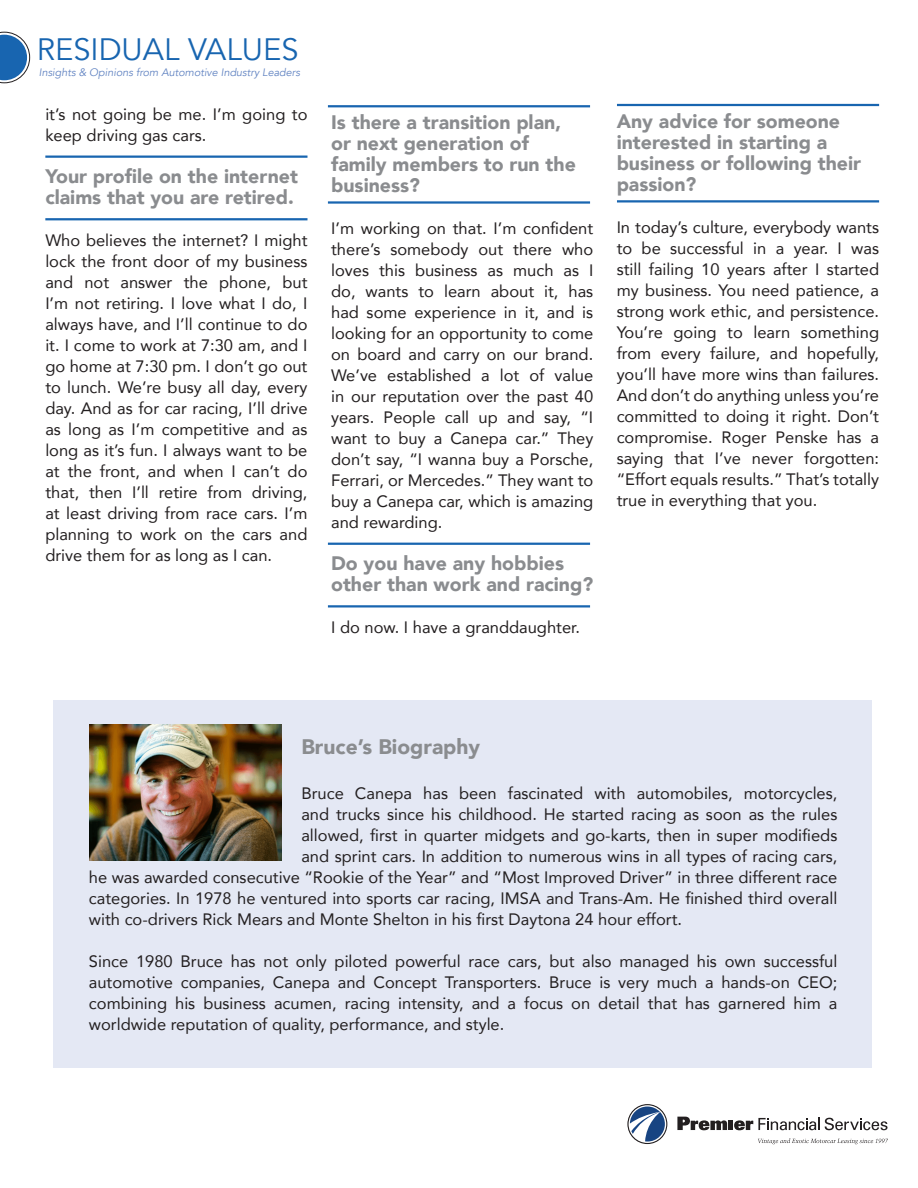
<style>
.page{position:relative;width:918px;height:1188px;background:#fff}
.page>*{position:absolute;margin:0;border:0;box-sizing:border-box;transform-origin:0 0}
.t1{font:30.9px "Avenir";color:#1865b0}
.t2{font:900 21px "Avenir";color:#8a8c8f}
.t3{font:900 19.5px/21px "Avenir";color:#8a8c8f}
.t4{font:16.5px/21px "Avenir";color:#231f20;text-align:justify}
.t5{font:italic 10.8px "Avenir";color:#6284c2}
</style>
<div class="page">
<div style="left:53px;top:700px;width:818px;height:368px;background:#e4e8f4"></div>
<svg style="left:0;top:32px;width:30px;height:51px"></svg>
<svg style="left:627px;top:1104px;width:40px;height:40px"></svg>
<svg style="left:677px;top:1117px;width:211px;height:13px"></svg>
<svg style="left:758px;top:1138px;width:130px;height:6px"></svg>
<hr style="left:45px;top:156px;width:262px;height:2px;background:#1865b0">
<hr style="left:45px;top:218px;width:262px;height:2px;background:#1865b0">
<img style="left:90px;top:724px;width:192px;height:137px">
<hr style="left:617px;top:104px;width:262px;height:2px;background:#1865b0">
<hr style="left:617px;top:200px;width:262px;height:2px;background:#1865b0">
<hr style="left:328px;top:105px;width:262px;height:2px;background:#1865b0">
<hr style="left:328px;top:201px;width:262px;height:3px;background:#1865b0">
<hr style="left:328px;top:543px;width:262px;height:2px;background:#1865b0">
<hr style="left:328px;top:605px;width:262px;height:3px;background:#1865b0">
<p class="t1" style="left:37px;top:31px;width:263px">RESIDUAL VALUES</p>
<p class="t5" style="left:39px;top:66px;width:263px">Insights &amp; Opinions from Automotive Industry Leaders</p>
<p class="t4" style="left:45px;top:104px;width:264px">it’s not going be me. I’m going to keep driving gas cars.</p>
<p class="t3" style="left:45px;top:166px;width:254px">Your profile on the internet claims that you are retired.</p>
<p class="t4" style="left:45px;top:230px;width:264px">Who believes the internet? I might lock the front door of my business and not answer the phone, but I’m not retiring. I love what I do, I always have, and I’ll continue to do it. I come to work at 7:30 am, and I go home at 7:30 pm. I don’t go out to lunch. We’re busy all day, every day. And as for car racing, I’ll drive as long as I’m competitive and as long as it’s fun. I always want to be at the front, and when I can’t do that, then I’ll retire from driving, at least driving from race cars. I’m planning to work on the cars and drive them for as long as I can.</p>
<p class="t3" style="left:331px;top:111px;width:246px">Is there a transition plan, or next generation of family members to run the business?</p>
<p class="t4" style="left:331px;top:217px;width:264px">I’m working on that. I’m confident there’s somebody out there who loves this business as much as I do, wants to learn about it, has had some experience in it, and is looking for an opportunity to come on board and carry on our brand.<br>We’ve established a lot of value in our reputation over the past 40 years. People call up and say, “I want to buy a Canepa car.” They don’t say, “I wanna buy a Porsche, Ferrari, or Mercedes.” They want to buy a Canepa car, which is amazing and rewarding.</p>
<p class="t3" style="left:331px;top:552px;width:264px">Do you have any hobbies other than work and racing?</p>
<p class="t4" style="left:331px;top:616px;width:250px">I do now. I have a granddaughter.</p>
<p class="t3" style="left:617px;top:110px;width:246px">Any advice for someone interested in starting a business or following their passion?</p>
<p class="t4" style="left:617px;top:216px;width:264px">In today’s culture, everybody wants to be successful in a year. I was still failing 10 years after I started my business. You need patience, a strong work ethic, and persistence.<br>You’re going to learn something from every failure, and hopefully, you’ll have more wins than failures.<br>And don’t do anything unless you’re committed to doing it right. Don’t compromise. Roger Penske has a saying that I’ve never forgotten: “Effort equals results.” That’s totally true in everything that you.</p>
<p class="t2" style="left:301px;top:729px;width:180px">Bruce’s Biography</p>
<p class="t4" style="left:301px;top:782px;width:538px">Bruce Canepa has been fascinated with automobiles, motorcycles,</p>
<p class="t4" style="left:301px;top:803px;width:538px">and trucks since his childhood. He started racing as soon as the rules</p>
<p class="t4" style="left:301px;top:824px;width:538px">allowed, first in quarter midgets and go-karts, then in super modifieds</p>
<p class="t4" style="left:301px;top:845px;width:538px">and sprint cars. In addition to numerous wins in all types of racing cars,</p>
<p class="t4" style="left:89px;top:866px;width:750px">he was awarded consecutive “Rookie of the Year” and “Most Improved Driver” in three different race</p>
<p class="t4" style="left:89px;top:887px;width:750px">categories. In 1978 he ventured into sports car racing, IMSA and Trans-Am. He finished third overall</p>
<p class="t4" style="left:89px;top:908px;width:595px">with co-drivers Rick Mears and Monte Shelton in his first Daytona 24 hour effort.</p>
<p class="t4" style="left:89px;top:950px;width:750px">Since 1980 Bruce has not only piloted powerful race cars, but also managed his own successful automotive companies, Canepa and Concept Transporters. Bruce is very much a hands-on CEO; combining his business acumen, racing intensity, and a focus on detail that has garnered him a worldwide reputation of quality, performance, and style.</p>
</div>
